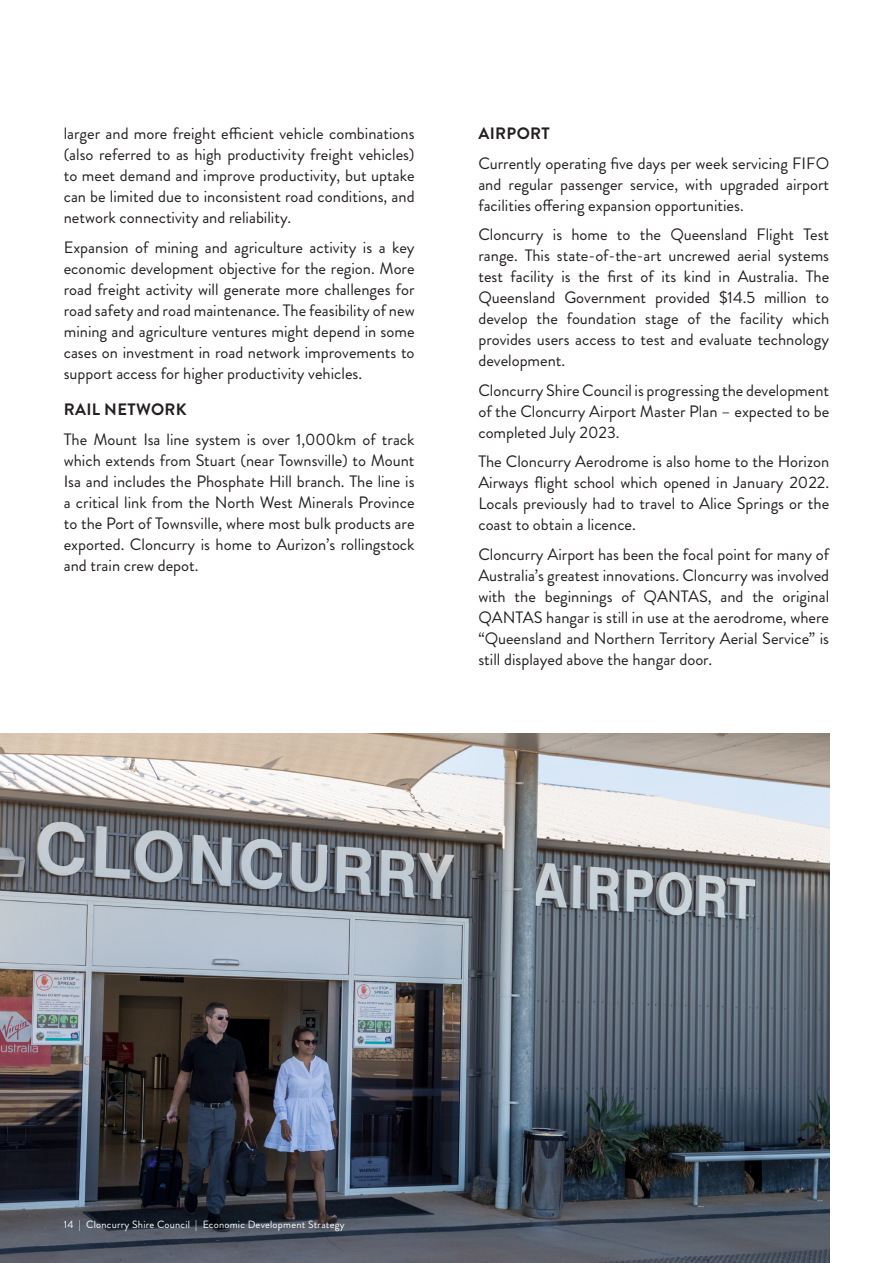
<style>
.page{position:relative;width:893px;height:1263px;background:#fff}
.page>*{position:absolute;margin:0;border:0;box-sizing:border-box;transform-origin:0 0}
.t1{font:16.5px/21px "Brandon Grotesque";color:#231f20;text-align:justify}
.Sub_Heading{font:700 16.5px "Brandon Grotesque";letter-spacing:.02em;color:#231f20}
.t2{font:10.5px "Brandon Grotesque";letter-spacing:.02em;color:#fff}
</style>
<div class="page">
<img style="left:0;top:733px;width:829px;height:530px">
<p class="t1" style="left:64px;top:123px;width:352px">larger and more freight efficient vehicle combinations (also referred to as high productivity freight vehicles) to meet demand and improve productivity, but uptake can be limited due to inconsistent road conditions, and network connectivity and reliability.</p>
<p class="t1" style="left:64px;top:237px;width:352px">Expansion of mining and agriculture activity is a key economic development objective for the region. More road freight activity will generate more challenges for road safety and road maintenance. The feasibility of new mining and agriculture ventures might depend in some cases on investment in road network improvements to support access for higher productivity vehicles.</p>
<p class="Sub_Heading" style="left:64px;top:398px;width:124px">RAIL NETWORK</p>
<p class="t1" style="left:64px;top:429px;width:352px">The Mount Isa line system is over 1,000km of track which extends from Stuart (near Townsville) to Mount Isa and includes the Phosphate Hill branch. The line is a critical link from the North West Minerals Province to the Port of Townsville, where most bulk products are exported. Cloncurry is home to Aurizon’s rollingstock and train crew depot.</p>
<p class="Sub_Heading" style="left:478px;top:122px;width:73px">AIRPORT</p>
<p class="t1" style="left:478px;top:153px;width:352px">Currently operating five days per week servicing FIFO and regular passenger service, with upgraded airport facilities offering expansion opportunities.</p>
<p class="t1" style="left:478px;top:224px;width:352px">Cloncurry is home to the Queensland Flight Test range. This state-of-the-art uncrewed aerial systems test facility is the first of its kind in Australia. The Queensland Government provided $14.5 million to develop the foundation stage of the facility which provides users access to test and evaluate technology development.</p>
<p class="t1" style="left:478px;top:380px;width:352px">Cloncurry Shire Council is progressing the development of the Cloncurry Airport Master Plan – expected to be completed July 2023.</p>
<p class="t1" style="left:478px;top:451px;width:352px">The Cloncurry Aerodrome is also home to the Horizon Airways flight school which opened in January 2022.<br>Locals previously had to travel to Alice Springs or the coast to obtain a licence.</p>
<p class="t1" style="left:478px;top:544px;width:352px">Cloncurry Airport has been the focal point for many of Australia’s greatest innovations. Cloncurry was involved with the beginnings of QANTAS, and the original QANTAS hangar is still in use at the aerodrome, where “Queensland and Northern Territory Aerial Service” is still displayed above the hangar door.</p>
<p class="t2" style="left:64px;top:1217px;width:282px">14 | Cloncurry Shire Council | Economic Development Strategy</p>
</div>
